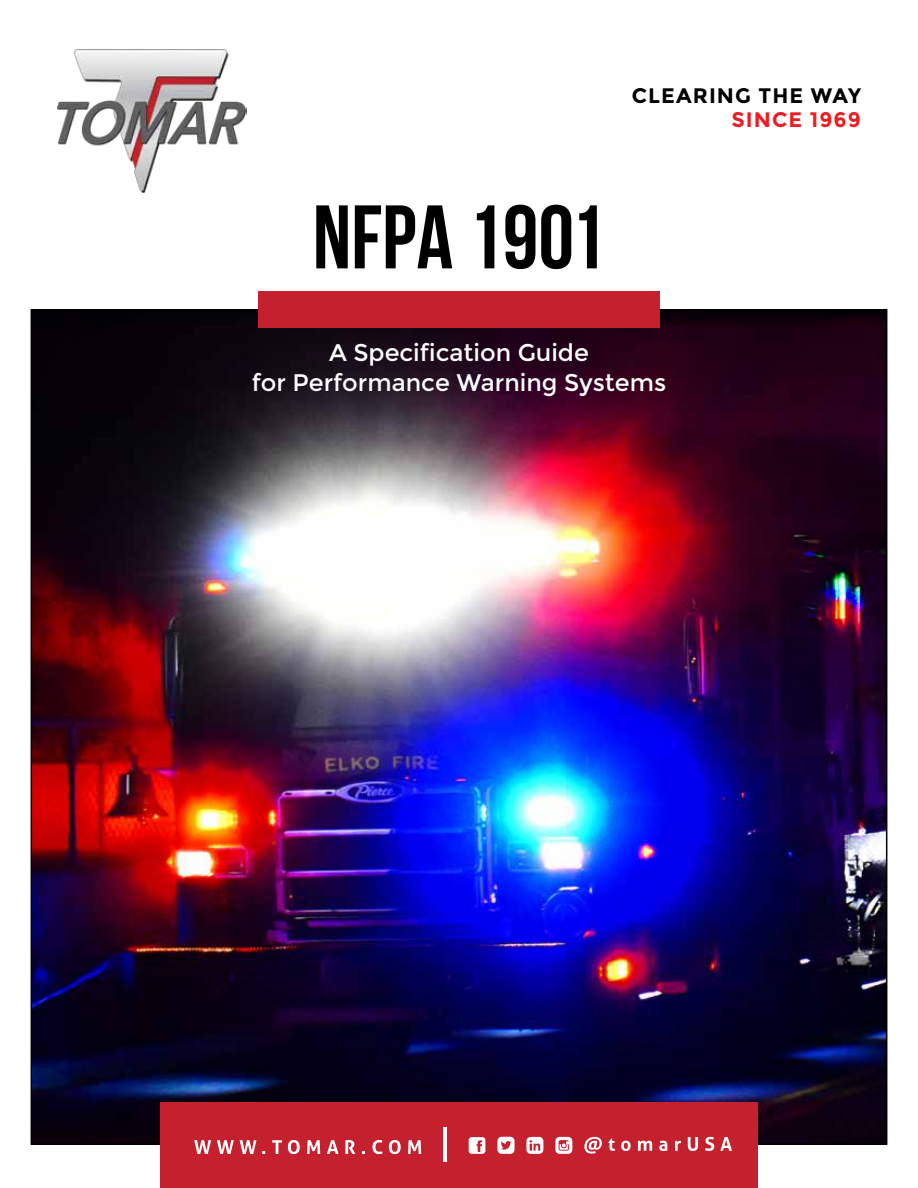
<style>
.page{position:relative;width:918px;height:1188px;background:#fff}
.page>*{position:absolute;margin:0;border:0;box-sizing:border-box;transform-origin:0 0}
.t1{font:700 90px "Bebas Neue";color:#000}
.t2{font:24px/30px "Montserrat";color:#fff;text-align:center}
.t3{font:700 21px "Montserrat";letter-spacing:.05em;color:#000}
.t4{font:700 21px "Montserrat";letter-spacing:.05em;color:#ed1d24}
</style>
<div class="page">
<img style="left:57px;top:50px;width:189px;height:142px">
<img style="left:34px;top:312px;width:850px;height:830px">
<div style="left:160px;top:1103px;width:598px;height:85px;background:#c4202d"></div>
<div style="left:258px;top:291px;width:402px;height:36px;background:#c4202d"></div>
<svg style="left:194px;top:1140px;width:17px;height:14px"></svg>
<svg style="left:217px;top:1140px;width:17px;height:14px"></svg>
<svg style="left:240px;top:1140px;width:25px;height:14px"></svg>
<svg style="left:272px;top:1140px;width:10px;height:14px"></svg>
<svg style="left:288px;top:1140px;width:12px;height:14px"></svg>
<svg style="left:307px;top:1140px;width:13px;height:14px"></svg>
<svg style="left:327px;top:1140px;width:12px;height:14px"></svg>
<svg style="left:345px;top:1140px;width:10px;height:14px"></svg>
<svg style="left:372px;top:1140px;width:10px;height:14px"></svg>
<svg style="left:389px;top:1140px;width:12px;height:14px"></svg>
<svg style="left:408px;top:1140px;width:13px;height:14px"></svg>
<hr style="left:443px;top:1128px;width:3px;height:34px;background:#fff">
<svg style="left:584px;top:1137px;width:18px;height:17px"></svg>
<svg style="left:608px;top:1138px;width:7px;height:13px"></svg>
<svg style="left:621px;top:1141px;width:10px;height:10px"></svg>
<svg style="left:638px;top:1141px;width:14px;height:10px"></svg>
<svg style="left:659px;top:1141px;width:8px;height:10px"></svg>
<svg style="left:675px;top:1141px;width:6px;height:10px"></svg>
<svg style="left:688px;top:1137px;width:10px;height:14px"></svg>
<svg style="left:705px;top:1137px;width:9px;height:14px"></svg>
<svg style="left:720px;top:1137px;width:12px;height:14px"></svg>
<svg style="left:469px;top:1137px;width:16px;height:17px"></svg>
<svg style="left:497px;top:1137px;width:18px;height:17px"></svg>
<svg style="left:555px;top:1137px;width:17px;height:17px"></svg>
<svg style="left:526px;top:1137px;width:17px;height:17px"></svg>
<h1 class="t1" style="left:313px;top:188px;width:294px">NFPA 1901</h1>
<p class="t3" style="left:632px;top:83px;width:231px">CLEARING THE WAY</p>
<p class="t4" style="left:731px;top:107px;width:131px">SINCE 1969</p>
<p class="t2" style="left:252px;top:338px;width:416px">A Specification Guide<br>for Performance Warning Systems</p>
</div>
